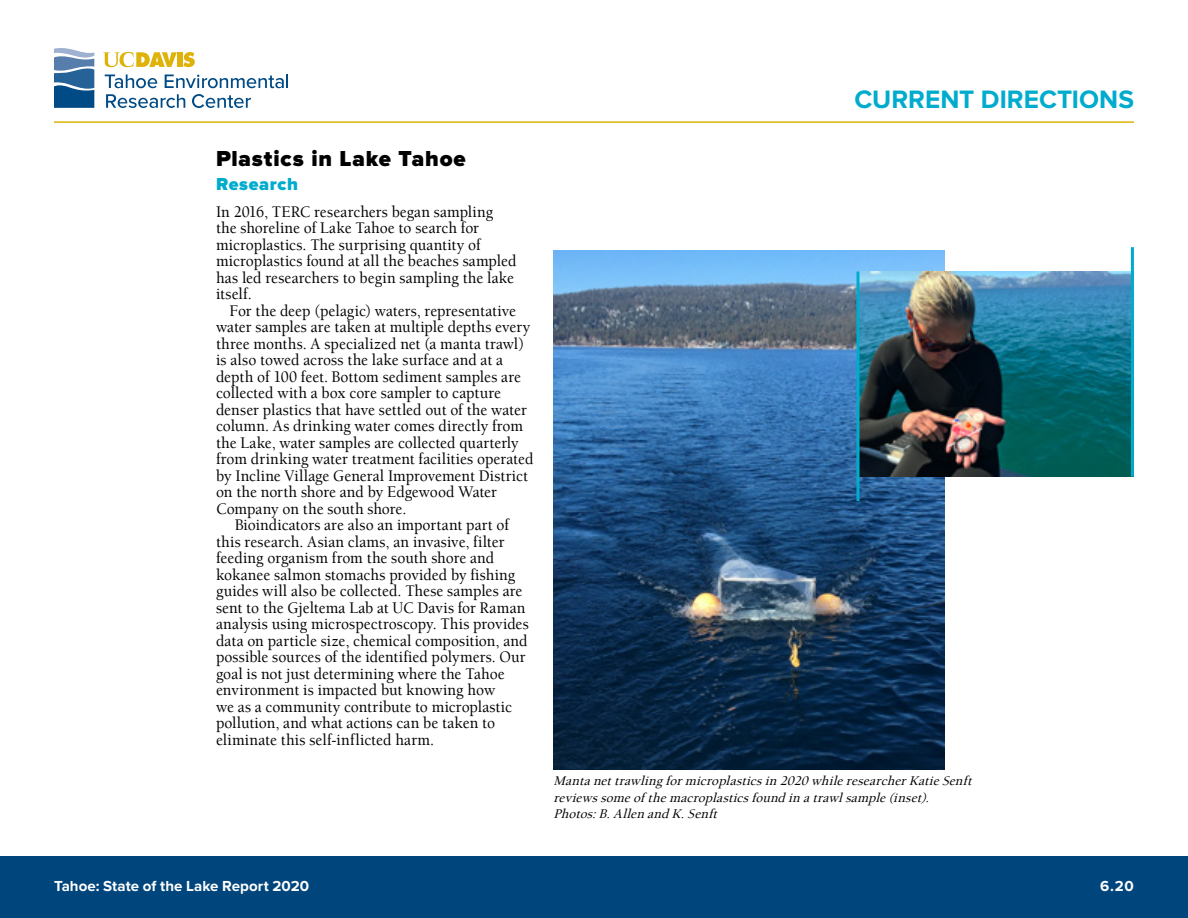
<style>
.page{position:relative;width:1188px;height:918px;background:#fff}
.page>*{position:absolute;margin:0;border:0;box-sizing:border-box;transform-origin:0 0}
.t1{font:700 26.1px "Proxima Nova";color:#00accd}
.t2{font:900 22.5px "Proxima Nova";letter-spacing:.035em;color:#000}
.t3{font:900 18px "Proxima Nova";letter-spacing:.04em;color:#00accd}
.t4{font:500 16.5px/16.5px "Berkeley UC Davis";letter-spacing:.005em;color:#000;scale:.94 1}
.t5{font:700 15.15px "Proxima Nova";letter-spacing:.005em;color:#fff}
.t6{font:italic 500 13.5px/16.5px "Berkeley UC Davis";letter-spacing:.005em;color:#000}
</style>
<div class="page">
<div style="left:0;top:856px;width:1188px;height:62px;background:#00457c"></div>
<hr style="left:54px;top:121px;width:1080px;height:2px;background:#deb408">
<svg style="left:183px;top:52px;width:12px;height:15px"></svg>
<div style="left:177px;top:52px;width:5px;height:15px;background:#deb209"></div>
<svg style="left:103px;top:52px;width:74px;height:15px"></svg>
<svg style="left:105px;top:75px;width:52px;height:13px"></svg>
<svg style="left:165px;top:75px;width:123px;height:13px"></svg>
<svg style="left:106px;top:94px;width:79px;height:14px"></svg>
<svg style="left:192px;top:94px;width:59px;height:14px"></svg>
<svg style="left:54px;top:48px;width:40px;height:60px;background:#4f7fab"></svg>
<img style="left:554px;top:251px;width:391px;height:519px">
<img style="left:860px;top:272px;width:271px;height:205px">
<svg style="left:856px;top:272px;width:4px;height:229px"></svg>
<hr style="left:1131px;top:247px;width:3px;height:230px;background:#00accd">
<h2 class="t2" style="left:216px;top:146px;width:251px">Plastics in Lake Tahoe</h2>
<p class="t3" style="left:216px;top:173px;width:84px">Research</p>
<p class="t4" style="left:216px;top:203px;width:321px">In 2016, TERC researchers began sampling the shoreline of Lake Tahoe to search for microplastics. The surprising quantity of microplastics found at all the beaches sampled has led researchers to begin sampling the lake itself.</p>
<p class="t4" style="left:216px;top:302px;width:339px;text-indent:13px">For the deep (pelagic) waters, representative water samples are taken at multiple depths every three months. A specialized net (a manta trawl) is also towed across the lake surface and at a depth of 100 feet. Bottom sediment samples are collected with a box core sampler to capture denser plastics that have settled out of the water column. As drinking water comes directly from the Lake, water samples are collected quarterly from drinking water treatment facilities operated by Incline Village General Improvement District on the north shore and by Edgewood Water Company on the south shore.</p>
<p class="t4" style="left:216px;top:517px;width:334px;text-indent:19px">Bioindicators are also an important part of this research. Asian clams, an invasive, filter feeding organism from the south shore and kokanee salmon stomachs provided by fishing guides will also be collected. These samples are sent to the Gjeltema Lab at UC Davis for Raman analysis using microspectroscopy. This provides data on particle size, chemical composition, and possible sources of the identified polymers. Our goal is not just determining where the Tahoe environment is impacted but knowing how<br>we as a community contribute to microplastic pollution, and what actions can be taken to eliminate this self-inflicted harm.</p>
<h1 class="t1" style="left:854px;top:85px;width:281px">CURRENT DIRECTIONS</h1>
<p class="t6" style="left:553px;top:773px;width:423px">Mantanettrawlingformicroplasticsin2020whileresearcherKatieSenft reviewssomeof themacroplasticsfoundinatrawlsample(inset).<br>Photos:B.AllenandK.Senft</p>
<p class="t5" style="left:54px;top:877px;width:257px">Tahoe: State of the Lake Report 2020</p>
<p class="t5" style="left:1100px;top:877px;width:35px">6.20</p>
</div>
